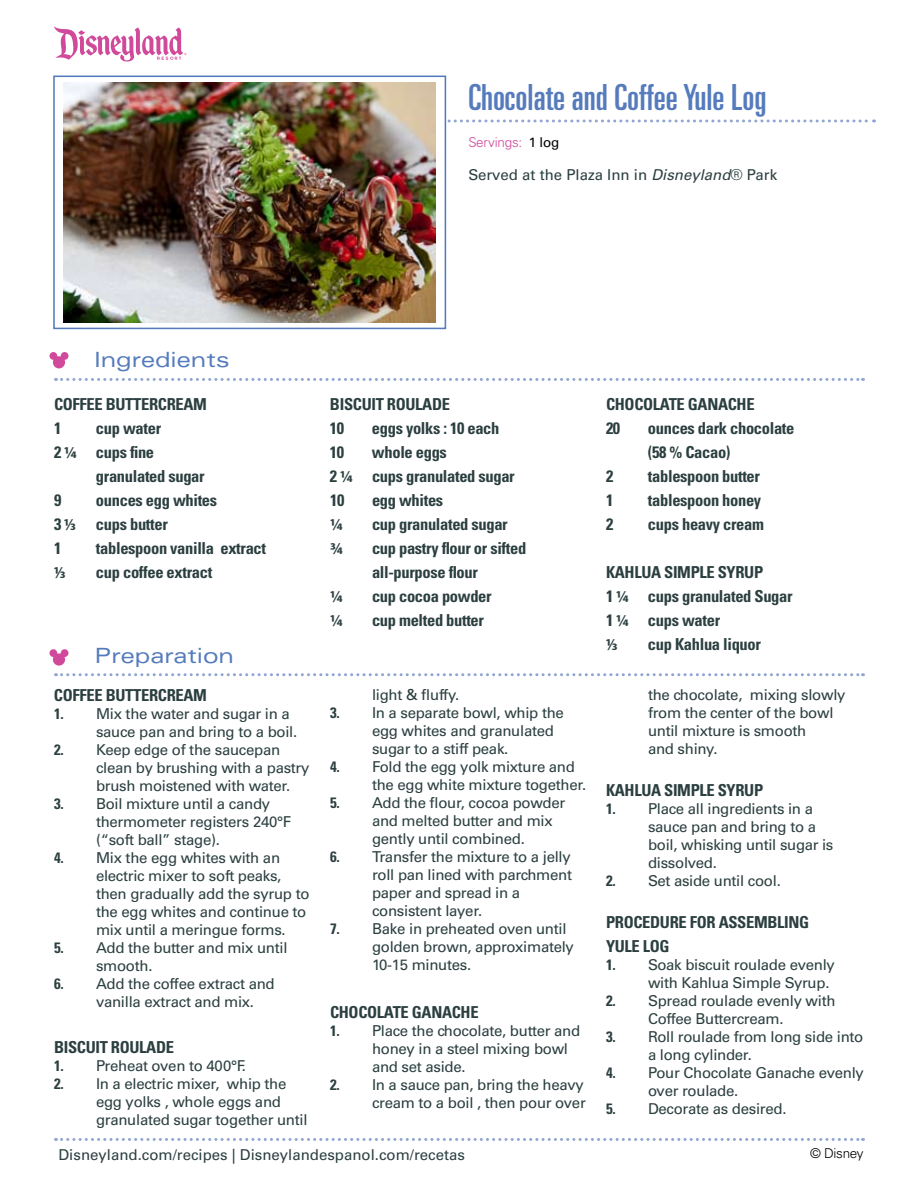
<style>
.page{position:relative;width:918px;height:1188px;background:#fff}
.page>*{position:absolute;margin:0;border:0;box-sizing:border-box;transform-origin:0 0}
.t1{font:ultra-condensed 36px "Univers LT Std";color:#557bbd}
.t2{font:expanded 21px "Univers LT Std";color:#557bbd}
.t3{font:700 condensed 16.5px/24px "Univers LT Std";letter-spacing:-.02em;color:#2c3f40}
.t4{font:700 semi-condensed 16.5px "Myriad Pro";color:#2c3f40}
.t5{font:15px/18px "Univers LT Std";letter-spacing:-.02em;color:#2c3f40}
.t6{font:15px "Univers LT Std";color:#2c3f40}
.t7{font:300 13.5px "Univers LT Std";letter-spacing:-.02em;color:#d1499a}
.t8{font:300 13.5px "Univers LT Std";letter-spacing:-.02em;color:#000}
.s1{font-weight:400;color:#000}
.s2{font-style:italic}
.s3{font-family:"Myriad Pro";font-stretch:semi-condensed}
.s4{font-weight:700;font-stretch:condensed}
</style>
<div class="page">
<svg style="left:54px;top:26px;width:133px;height:36px"></svg>
<svg style="left:446px;top:119px;width:429px;height:3px"></svg>
<div style="left:53px;top:76px;width:393px;height:253px;background:#fff;border:2px solid #557bbd"></div>
<img style="left:64px;top:82px;width:372px;height:240px">
<svg style="left:56px;top:1138px;width:807px;height:3px"></svg>
<svg style="left:56px;top:378px;width:807px;height:3px"></svg>
<svg style="left:49px;top:352px;width:20px;height:16px"></svg>
<svg style="left:56px;top:673px;width:807px;height:3px"></svg>
<svg style="left:49px;top:649px;width:20px;height:17px"></svg>
<h1 class="t1" style="left:468px;top:77px;width:300px">Chocolate and Coffee Yule Log</h1>
<p class="t7" style="left:468px;top:134px;width:93px">Servings: <span class="s1">1 log</span></p>
<p class="t6" style="left:468px;top:166px;width:310px">Served at the Plaza Inn in <span class="s2">Disneyland</span>® Park</p>
<h2 class="t2" style="left:94px;top:347px;width:137px">Ingredients</h2>
<p class="t3" style="left:54px;top:392px;width:154px">COFFEE BUTTERCREAM<br>1</p>
<p class="t3" style="left:96px;top:416px;width:67px">cup water</p>
<p class="t3" style="left:54px;top:440px;width:102px">2 <span class="s3">1/4</span> cups fine</p>
<p class="t3" style="left:96px;top:464px;width:110px">granulated sugar</p>
<p class="t3" style="left:54px;top:488px;width:9px">9</p>
<p class="t3" style="left:54px;top:488px;width:165px;text-indent:42px">ounces egg whites<br>3 <span class="s3">1/3</span> cups butter<br>1</p>
<p class="t3" style="left:96px;top:536px;width:172px">tablespoon vanilla extract</p>
<p class="t4" style="left:54px;top:562px;width:13px">1/3</p>
<p class="t3" style="left:96px;top:560px;width:118px">cup coffee extract</p>
<h2 class="t2" style="left:94px;top:643px;width:141px">Preparation</h2>
<p class="t3" style="left:54px;top:684px;width:154px">COFFEE BUTTERCREAM</p>
<p class="t5" style="left:96px;top:705px;width:203px;text-indent:-42px"><span class="s4">1.</span> Mix the water and sugar in a sauce pan and bring to a boil.</p>
<p class="t5" style="left:96px;top:741px;width:215px;text-indent:-42px"><span class="s4">2.</span> Keep edge of the saucepan clean by brushing with a pastry brush moistened with water.</p>
<p class="t5" style="left:96px;top:795px;width:197px;text-indent:-42px"><span class="s4">3.</span> Boil mixture until a candy thermometer registers 240°F (“soft ball” stage).</p>
<p class="t5" style="left:96px;top:849px;width:215px;text-indent:-42px"><span class="s4">4.</span> Mix the egg whites with an electric mixer to soft peaks, then gradually add the syrup to the egg whites and continue to mix until a meringue forms.</p>
<p class="t5" style="left:96px;top:939px;width:193px;text-indent:-42px"><span class="s4">5.</span> Add the butter and mix until smooth.</p>
<p class="t5" style="left:96px;top:975px;width:180px;text-indent:-42px"><span class="s4">6.</span> Add the coffee extract and vanilla extract and mix.</p>
<p class="t3" style="left:54px;top:1035px;width:122px">BISCUIT ROULADE</p>
<p class="t5" style="left:54px;top:1057px;width:194px"><span class="s4">1.</span> Preheat oven to 400°F.</p>
<p class="t5" style="left:96px;top:1075px;width:213px;text-indent:-42px"><span class="s4">2.</span> In a electric mixer, whip the egg yolks , whole eggs and granulated sugar together until</p>
<p class="t3" style="left:330px;top:392px;width:122px">BISCUIT ROULADE<br>10</p>
<p class="t3" style="left:372px;top:416px;width:129px">eggs yolks : 10 each</p>
<p class="t3" style="left:330px;top:440px;width:186px;text-indent:42px">whole eggs<br>2 <span class="s3">1/4</span> cups granulated sugar<br>10</p>
<p class="t3" style="left:330px;top:440px;width:16px">10</p>
<p class="t3" style="left:372px;top:488px;width:73px">egg whites</p>
<p class="t4" style="left:330px;top:514px;width:14px">1/4</p>
<p class="t3" style="left:372px;top:512px;width:137px">cup granulated sugar</p>
<p class="t4" style="left:330px;top:538px;width:14px">3/4</p>
<p class="t3" style="left:372px;top:536px;width:156px">cup pastry flour or sifted all-purpose flour</p>
<p class="t4" style="left:330px;top:586px;width:14px">1/4</p>
<p class="t3" style="left:372px;top:584px;width:121px">cup cocoa powder</p>
<p class="t4" style="left:330px;top:610px;width:14px">1/4</p>
<p class="t3" style="left:372px;top:608px;width:114px">cup melted butter</p>
<p class="t5" style="left:372px;top:686px;width:89px">light &amp; fluffy.</p>
<p class="t5" style="left:372px;top:704px;width:193px;text-indent:-42px"><span class="s4">3.</span> In a separate bowl, whip the egg whites and granulated sugar to a stiff peak.</p>
<p class="t5" style="left:372px;top:758px;width:216px;text-indent:-42px"><span class="s4">4.</span> Fold the egg yolk mixture and the egg white mixture together.</p>
<p class="t5" style="left:372px;top:794px;width:195px;text-indent:-42px"><span class="s4">5.</span> Add the flour, cocoa powder and melted butter and mix gently until combined.</p>
<p class="t5" style="left:372px;top:848px;width:202px;text-indent:-42px"><span class="s4">6.</span> Transfer the mixture to a jelly roll pan lined with parchment paper and spread in a consistent layer.</p>
<p class="t5" style="left:372px;top:920px;width:204px;text-indent:-42px"><span class="s4">7.</span> Bake in preheated oven until golden brown, approximately<br>10-15 minutes.</p>
<p class="t3" style="left:330px;top:1000px;width:150px">CHOCOLATE GANACHE</p>
<p class="t5" style="left:372px;top:1022px;width:210px;text-indent:-42px"><span class="s4">1.</span> Place the chocolate, butter and honey in a steel mixing bowl and set aside.</p>
<p class="t5" style="left:330px;top:1076px;width:257px;text-align:right"><span class="s4">2.</span> In a sauce pan, bring the heavy cream to a boil , then pour over</p>
<p class="t3" style="left:606px;top:392px;width:150px">CHOCOLATE GANACHE<br>20</p>
<p class="t3" style="left:648px;top:416px;width:148px">ounces dark chocolate (58 % Cacao)</p>
<p class="t3" style="left:606px;top:464px;width:9px">2</p>
<p class="t3" style="left:648px;top:464px;width:114px">tablespoon butter</p>
<p class="t3" style="left:606px;top:488px;width:9px">1</p>
<p class="t3" style="left:648px;top:488px;width:115px">tablespoon honey</p>
<p class="t3" style="left:606px;top:512px;width:9px">2</p>
<p class="t3" style="left:648px;top:512px;width:118px">cups heavy cream</p>
<p class="t3" style="left:606px;top:560px;width:188px">KAHLUA SIMPLE SYRUP<br>1 <span class="s3">1/4</span> cups granulated Sugar<br>1 <span class="s3">1/4</span> cups water</p>
<p class="t4" style="left:606px;top:634px;width:13px">1/3</p>
<p class="t3" style="left:648px;top:632px;width:114px">cup Kahlua liquor</p>
<p class="t5" style="left:648px;top:686px;width:199px">the chocolate, mixing slowly from the center of the bowl until mixture is smooth<br>and shiny.</p>
<p class="t3" style="left:606px;top:778px;width:159px">KAHLUA SIMPLE SYRUP</p>
<p class="t5" style="left:648px;top:800px;width:187px;text-indent:-42px"><span class="s4">1.</span> Place all ingredients in a sauce pan and bring to a boil, whisking until sugar is dissolved.</p>
<p class="t5" style="left:606px;top:872px;width:176px"><span class="s4">2.</span> Set aside until cool.</p>
<p class="t3" style="left:606px;top:910px;width:205px">PROCEDURE FOR ASSEMBLING<br>YULE LOG</p>
<p class="t5" style="left:648px;top:956px;width:188px;text-indent:-42px"><span class="s4">1.</span> Soak biscuit roulade evenly with Kahlua Simple Syrup.</p>
<p class="t5" style="left:648px;top:992px;width:189px;text-indent:-42px"><span class="s4">2.</span> Spread roulade evenly with<br>Coffee Buttercream.</p>
<p class="t5" style="left:648px;top:1028px;width:217px;text-indent:-42px"><span class="s4">3.</span> Roll roulade from long side into a long cylinder.</p>
<p class="t5" style="left:648px;top:1064px;width:217px;text-indent:-42px"><span class="s4">4.</span> Pour Chocolate Ganache evenly over roulade.</p>
<p class="t5" style="left:606px;top:1100px;width:182px"><span class="s4">5.</span> Decorate as desired.</p>
<p class="t6" style="left:58px;top:1146px;width:408px">Disneyland.com/recipes | Disneylandespanol.com/recetas</p>
<p class="t8" style="left:810px;top:1145px;width:55px">© Disney</p>
</div>
